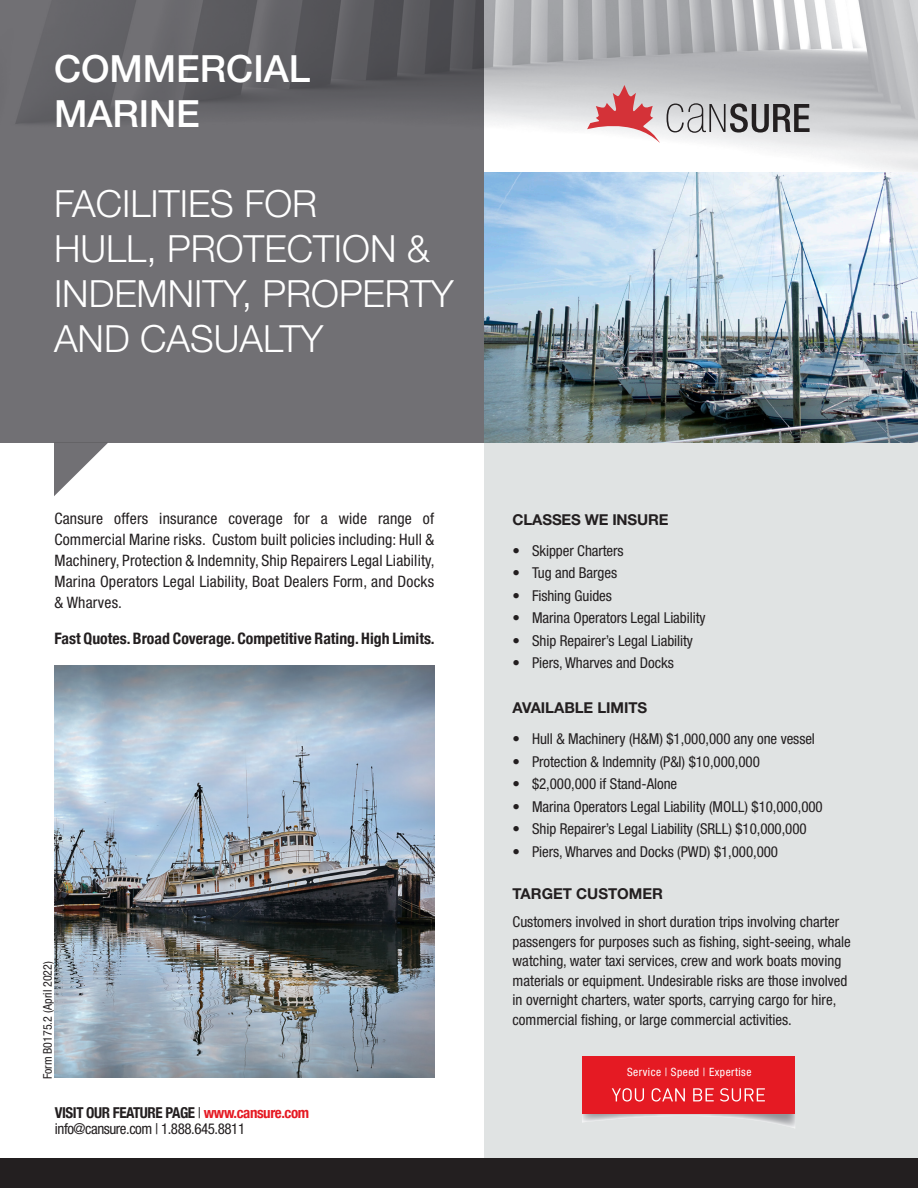
<style>
.page{position:relative;width:918px;height:1188px;background:#fff}
.page>*{position:absolute;margin:0;border:0;box-sizing:border-box;transform-origin:0 0}
.t1{font:300 37.5px/45px "Helvetica Neue LT Std";color:#fff}
.t2{font:500 37.5px "Helvetica Neue LT Std";color:#fff}
.t3{font:condensed 15.75px/21px "Helvetica Neue LT Std";letter-spacing:.01em;color:#231f20;text-align:justify}
.t4{font:700 condensed 15.75px "Helvetica Neue";color:#231f20}
.t5{font:condensed 15px/19.5px "Helvetica Neue LT Std";letter-spacing:-.005em;color:#231f20}
.t6{font:700 15px "Helvetica Neue LT Std";letter-spacing:-.005em;color:#231f20}
.t7{font:700 condensed 15px "Helvetica Neue";letter-spacing:-.03em;color:#231f20}
.t8{font:condensed 15px "Helvetica Neue LT Std";letter-spacing:-.03em;color:#231f20}
.t9{font:condensed 12px "Helvetica Neue LT Std";color:#231f20}
.t10{font:condensed 11.4px "Helvetica Neue LT Std";letter-spacing:.04em;color:#fff}
.s1{font-family:"Helvetica Neue LT Std";font-weight:400}
.s2{color:#e51a23}
</style>
<div class="page">
<img style="left:484px;top:0;width:434px;height:173px">
<svg style="left:0;top:0;width:484px;height:443px;background:#6c6b6f"></svg>
<div style="left:484px;top:443px;width:434px;height:717px;background:#e0e3e3"></div>
<div style="left:0;top:1159px;width:918px;height:29px;background:#231f20"></div>
<svg style="left:54px;top:443px;width:54px;height:53px"></svg>
<img style="left:55px;top:665px;width:379px;height:413px">
<svg style="left:587px;top:85px;width:73px;height:58px"></svg>
<svg style="left:667px;top:103px;width:143px;height:30px;background:#9e9d9f"></svg>
<img style="left:582px;top:1114px;width:213px;height:14px">
<div style="left:582px;top:1056px;width:213px;height:58px;background:#e51a23"></div>
<svg style="left:612px;top:1088px;width:153px;height:14px"></svg>
<img style="left:484px;top:173px;width:434px;height:270px">
<p class="t2" style="left:54px;top:47px;width:258px">COMMERCIAL</p>
<p class="t2" style="left:54px;top:92px;width:147px">MARINE</p>
<p class="t1" style="left:54px;top:181px;width:401px">FACILITIES FOR<br>HULL, PROTECTION &amp;<br>INDEMNITY, PROPERTY<br>AND CASUALTY</p>
<p class="t3" style="left:54px;top:508px;width:381px">Cansure offers insurance coverage for a wide range of</p>
<p class="t6" style="left:513px;top:510px;width:157px">CLASSES WE INSURE</p>
<p class="t3" style="left:54px;top:529px;width:382px">Commercial Marine risks. Custom built policies including: Hull &amp; Machinery, Protection &amp; Indemnity, Ship Repairers Legal Liability, Marina Operators Legal Liability, Boat Dealers Form, and Docks &amp; Wharves.</p>
<p class="t4" style="left:54px;top:629px;width:382px">Fast Quotes. Broad Coverage. Competitive Rating. High Limits.</p>
<p class="t5" style="left:513px;top:541px;width:113px">• Skipper Charters</p>
<p class="t5" style="left:513px;top:563px;width:106px">• Tug and Barges</p>
<p class="t5" style="left:513px;top:586px;width:101px">• Fishing Guides</p>
<p class="t5" style="left:513px;top:608px;width:195px">• Marina Operators Legal Liability</p>
<p class="t5" style="left:513px;top:631px;width:182px">• Ship Repairer’s Legal Liability</p>
<p class="t5" style="left:513px;top:653px;width:163px">• Piers, Wharves and Docks</p>
<p class="t9" style="left:41px;top:1079px;width:120px;rotate:-90deg">Form B0175.2 (April 2022)</p>
<p class="t7" style="left:55px;top:1103px;width:256px">VISIT OUR FEATURE PAGE <span class="s1">|</span> <span class="s2">www.cansure.com</span></p>
<p class="t8" style="left:55px;top:1120px;width:192px">info@cansure.com | 1.888.645.8811</p>
<p class="t6" style="left:513px;top:698px;width:136px">AVAILABLE LIMITS</p>
<p class="t5" style="left:513px;top:729px;width:304px">• Hull &amp; Machinery (H&amp;M) $1,000,000 any one vessel</p>
<p class="t5" style="left:513px;top:752px;width:249px">• Protection &amp; Indemnity (P&amp;I) $10,000,000</p>
<p class="t5" style="left:513px;top:774px;width:166px">• $2,000,000 if Stand-Alone</p>
<p class="t5" style="left:513px;top:797px;width:312px">• Marina Operators Legal Liability (MOLL) $10,000,000</p>
<p class="t5" style="left:513px;top:819px;width:296px">• Ship Repairer’s Legal Liability (SRLL) $10,000,000</p>
<p class="t5" style="left:513px;top:842px;width:267px">• Piers, Wharves and Docks (PWD) $1,000,000</p>
<p class="t6" style="left:513px;top:884px;width:152px">TARGET CUSTOMER</p>
<p class="t5" style="left:513px;top:912px;width:340px">Customers involved in short duration trips involving charter passengers for purposes such as fishing, sight-seeing, whale watching, water taxi services, crew and work boats moving materials or equipment. Undesirable risks are those involved in overnight charters, water sports, carrying cargo for hire, commercial fishing, or large commercial activities.</p>
<p class="t10" style="left:627px;top:1066px;width:126px">Service | Speed | Expertise</p>
</div>
